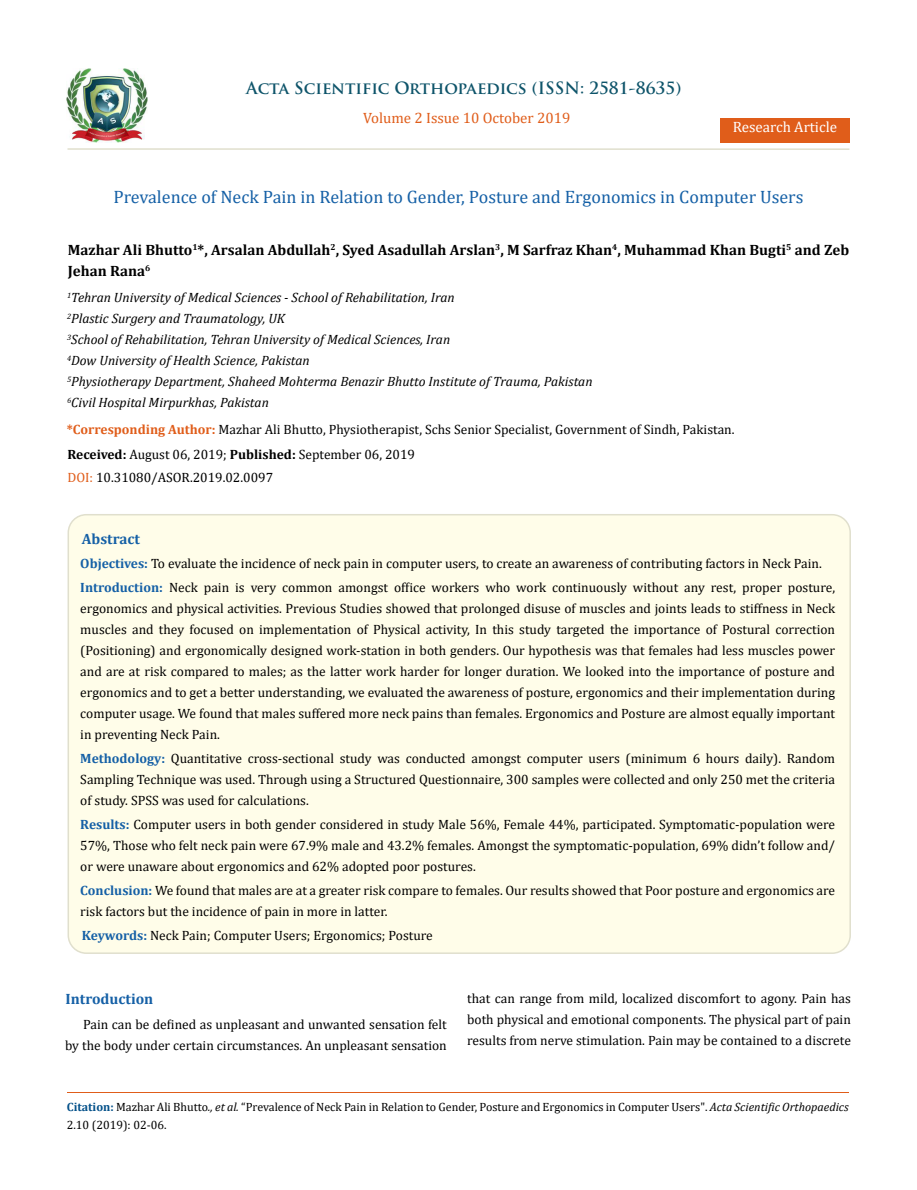
<style>
.page{position:relative;width:917px;height:1190px;background:#fff}
.page>*{position:absolute;margin:0;border:0;box-sizing:border-box;transform-origin:0 0}
.t1{font:18px "Cambria";color:#1560a6}
.t2{font:700 16.5px "Trajan Pro";color:#0e546a}
.t3{font:700 15px/21px "Cambria";color:#000}
.t4{font:15px "Cambria";color:#e05d1a}
.t5{font:700 15px "Cambria";color:#1560a6}
.t6{font:15px "Cambria";color:#fff}
.t7{font:13.5px/21px "Cambria";color:#000;text-align:justify}
.t8{font:italic 13.5px/21px "Cambria";color:#000}
.t9{font:12px/18px "Cambria";color:#000}
.s1{font-weight:700;color:#e05d1a}
.s2{font-weight:700}
.s3{color:#e05d1a}
.s4{font-weight:700;color:#1560a6}
.s5{font-weight:700;color:#035089}
.s6{font-style:italic}
</style>
<div class="page">
<img style="left:67px;top:68px;width:80px;height:74px">
<div style="left:720px;top:118px;width:129px;height:24px;background:#e05d1a"></div>
<div style="left:68px;top:514px;width:782px;height:439px;background:#fffde9;border-radius:18px"></div>
<div style="left:68px;top:514px;width:782px;height:440px;border:2px solid #e0dfcd;border-radius:18px"></div>
<hr style="left:67px;top:1092px;width:781px;height:1px;background:#e05d1a">
<hr style="left:67px;top:148px;width:782px;height:2px;background:#e0dfcd">
<p class="t2" style="left:246px;top:77px;width:436px">Acta Scientific Orthopaedics (ISSN: 2581-8635)</p>
<p class="t4" style="left:363px;top:109px;width:209px">Volume 2 Issue 10 October 2019</p>
<p class="t6" style="left:732px;top:118px;width:106px">Research Article</p>
<h1 class="t1" style="left:113px;top:186px;width:691px">Prevalence of Neck Pain in Relation to Gender, Posture and Ergonomics in Computer Users</h1>
<p class="t3" style="left:68px;top:238px;width:783px">Mazhar Ali Bhutto<sup>1</sup>*, Arsalan Abdullah<sup>2</sup>, Syed Asadullah Arslan<sup>3</sup>, M Sarfraz Khan<sup>4</sup>, Muhammad Khan Bugti<sup>5</sup> and Zeb<br>Jehan Rana<sup>6</sup></p>
<p class="t8" style="left:67px;top:286px;width:527px"><sup>1</sup>Tehran University of Medical Sciences - School of Rehabilitation, Iran<br><sup>2</sup>Plastic Surgery and Traumatology, UK<br><sup>3</sup>School of Rehabilitation, Tehran University of Medical Sciences, Iran<br><sup>4</sup>Dow University of Health Science, Pakistan<br><sup>5</sup>Physiotherapy Department, Shaheed Mohterma Benazir Bhutto Institute of Trauma, Pakistan <sup>6</sup>Civil Hospital Mirpurkhas, Pakistan</p>
<p class="t7" style="left:67px;top:418px;width:669px"><span class="s1">*Corresponding Author:</span> Mazhar Ali Bhutto, Physiotherapist, Schs Senior Specialist, Government of Sindh, Pakistan.</p>
<p class="t7" style="left:67px;top:444px;width:349px"><span class="s2">Received:</span> August 06, 2019; <span class="s2">Published:</span> September 06, 2019</p>
<p class="t7" style="left:67px;top:466px;width:207px"><span class="s3">DOI:</span> 10.31080/ASOR.2019.02.0097</p>
<p class="t5" style="left:82px;top:528px;width:60px">Abstract</p>
<p class="t7" style="left:80px;top:551px;width:756px;line-height:24px"><span class="s4">Objectives:</span> To evaluate the incidence of neck pain in computer users, to create an awareness of contributing factors in Neck Pain.<br><span class="s4">Introduction:</span> Neck pain is very common amongst office workers who work continuously without any rest, proper posture,</p>
<p class="t7" style="left:80px;top:598px;width:756px">ergonomics and physical activities. Previous Studies showed that prolonged disuse of muscles and joints leads to stiffness in Neck muscles and they focused on implementation of Physical activity, In this study targeted the importance of Postural correction (Positioning) and ergonomically designed work-station in both genders. Our hypothesis was that females had less muscles power and are at risk compared to males; as the latter work harder for longer duration. We looked into the importance of posture and ergonomics and to get a better understanding, we evaluated the awareness of posture, ergonomics and their implementation during computer usage. We found that males suffered more neck pains than females. Ergonomics and Posture are almost equally important in preventing Neck Pain.</p>
<p class="t7" style="left:80px;top:748px;width:756px"><span class="s4">Methodology:</span> Quantitative cross-sectional study was conducted amongst computer users (minimum 6 hours daily). Random Sampling Technique was used. Through using a Structured Questionnaire, 300 samples were collected and only 250 met the criteria of study. SPSS was used for calculations.</p>
<p class="t7" style="left:80px;top:814px;width:756px"><span class="s4">Results:</span> Computer users in both gender considered in study Male 56%, Female 44%, participated. Symptomatic-population were 57%, Those who felt neck pain were 67.9% male and 43.2% females. Amongst the symptomatic-population, 69% didn’t follow and/ or were unaware about ergonomics and 62% adopted poor postures.</p>
<p class="t7" style="left:80px;top:880px;width:756px"><span class="s4">Conclusion:</span> We found that males are at a greater risk compare to females. Our results showed that Poor posture and ergonomics are risk factors but the incidence of pain in more in latter.</p>
<p class="t7" style="left:82px;top:924px;width:352px"><span class="s4">Keywords:</span> Neck Pain; Computer Users; Ergonomics; Posture</p>
<p class="t5" style="left:66px;top:988px;width:89px">Introduction</p>
<p class="t7" style="left:65px;top:1014px;width:383px;text-align:right">Pain can be defined as unpleasant and unwanted sensation felt<br>by the body under certain circumstances. An unpleasant sensation</p>
<p class="t7" style="left:467px;top:988px;width:385px">that can range from mild, localized discomfort to agony. Pain has both physical and emotional components. The physical part of pain results from nerve stimulation. Pain may be contained to a discrete</p>
<p class="t9" style="left:67px;top:1097px;width:783px"><span class="s5">Citation:</span> Mazhar Ali Bhutto<span class="s6">., et al.</span> “Prevalence of Neck Pain in Relation to Gender, Posture and Ergonomics in Computer Users". <span class="s6">Acta Scientific Orthopaedics<br></span>2.10 (2019): 02-06.</p>
</div>
